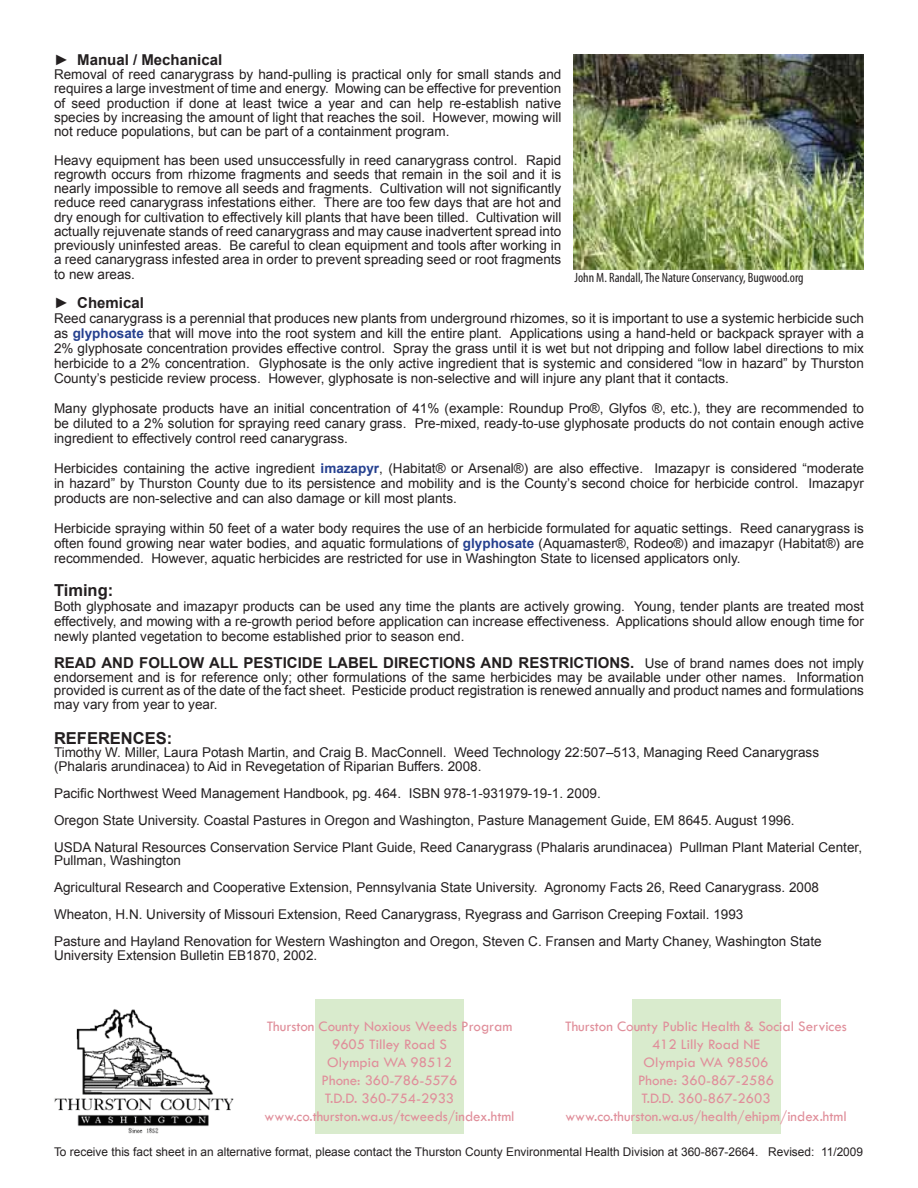
<style>
.page{position:relative;width:918px;height:1188px;background:#fff}
.page>*{position:absolute;margin:0;border:0;box-sizing:border-box;transform-origin:0 0}
.t1{font:700 16.5px "Arial";color:#231f20}
.t2{font:15px/18px "Tw Cen";color:#e08e9a;text-align:center}
.t3{font:700 15px "Arial";color:#231f20}
.t4{font:13.5px/14.2px "Arial";color:#231f20;text-align:justify}
.t5{font:condensed 13.5px "Myriad Pro";color:#231f20}
.t6{font:12px "Arial";color:#231f20}
.s1{font-weight:400}
.s2{font-weight:700;color:#25408f}
.s3{font-weight:400;font-size:13.5px}
</style>
<div class="page">
<div style="left:632px;top:999px;width:148px;height:135px;background:#d9ebcd"></div>
<div style="left:315px;top:999px;width:149px;height:135px;background:#d9ebcd"></div>
<img style="left:54px;top:1009px;width:180px;height:125px">
<img style="left:573px;top:54px;width:291px;height:216px">
<p class="t3" style="left:54px;top:50px;width:170px"><span class="s1">►</span> Manual / Mechanical</p>
<p class="t4" style="left:54px;top:67px;width:509px">Removal of reed canarygrass by hand-pulling is practical only for small stands and requires a large investment of time and energy. Mowing can be effective for prevention of seed production if done at least twice a year and can help re-establish native species by increasing the amount of light that reaches the soil. However, mowing will not reduce populations, but can be part of a containment program.</p>
<p class="t4" style="left:54px;top:153px;width:509px">Heavy equipment has been used unsuccessfully in reed canarygrass control. Rapid regrowth occurs from rhizome fragments and seeds that remain in the soil and it is nearly impossible to remove all seeds and fragments. Cultivation will not significantly reduce reed canarygrass infestations either. There are too few days that are hot and dry enough for cultivation to effectively kill plants that have been tilled. Cultivation will actually rejuvenate stands of reed canarygrass and may cause inadvertent spread into previously uninfested areas. Be careful to clean equipment and tools after working in a reed canarygrass infested area in order to prevent spreading seed or root fragments to new areas.</p>
<p class="t3" style="left:54px;top:293px;width:91px"><span class="s1">►</span> Chemical</p>
<p class="t4" style="left:54px;top:311px;width:811px;line-height:15px">Reed canarygrass is a perennial that produces new plants from underground rhizomes, so it is important to use a systemic herbicide such as <span class="s2">glyphosate</span> that will move into the root system and kill the entire plant. Applications using a hand-held or backpack sprayer with a 2% glyphosate concentration provides effective control. Spray the grass until it is wet but not dripping and follow label directions to mix herbicide to a 2% concentration. Glyphosate is the only active ingredient that is systemic and considered “low in hazard” by Thurston County’s pesticide review process. However, glyphosate is non-selective and will injure any plant that it contacts.</p>
<p class="t4" style="left:54px;top:401px;width:811px;line-height:15px">Many glyphosate products have an initial concentration of 41% (example: Roundup Pro®, Glyfos ®, etc.), they are recommended to be diluted to a 2% solution for spraying reed canary grass. Pre-mixed, ready-to-use glyphosate products do not contain enough active ingredient to effectively control reed canarygrass.</p>
<p class="t4" style="left:54px;top:461px;width:811px;line-height:15px">Herbicides containing the active ingredient <span class="s2">imazapyr</span>, (Habitat® or Arsenal®) are also effective. Imazapyr is considered “moderate in hazard” by Thurston County due to its persistence and mobility and is the County’s second choice for herbicide control. Imazapyr products are non-selective and can also damage or kill most plants.</p>
<p class="t4" style="left:54px;top:521px;width:812px;line-height:15px">Herbicide spraying within 50 feet of a water body requires the use of an herbicide formulated for aquatic settings. Reed canarygrass is often found growing near water bodies, and aquatic formulations of <span class="s2">glyphosate</span> (Aquamaster®, Rodeo®) and imazapyr (Habitat®) are recommended. However, aquatic herbicides are restricted for use in Washington State to licensed applicators only.</p>
<p class="t1" style="left:54px;top:580px;width:61px">Timing:</p>
<p class="t4" style="left:54px;top:599px;width:811px;line-height:15px">Both glyphosate and imazapyr products can be used any time the plants are actively growing. Young, tender plants are treated most effectively, and mowing with a re-growth period before application can increase effectiveness. Applications should allow enough time for newly planted vegetation to become established prior to season end.</p>
<p class="t3" style="left:54px;top:653px;width:811px">READ AND FOLLOW ALL PESTICIDE LABEL DIRECTIONS AND RESTRICTIONS. <span class="s3">Use of brand names does not imply</span></p>
<p class="t4" style="left:54px;top:670px;width:811px;line-height:13.5px">endorsement and is for reference only; other formulations of the same herbicides may be available under other names. Information provided is current as of the date of the fact sheet. Pesticide product registration is renewed annually and product names and formulations may vary from year to year.</p>
<p class="t1" style="left:54px;top:727px;width:120px">REFERENCES:</p>
<p class="t4" style="left:54px;top:746px;width:767px;line-height:13.5px">Timothy W. Miller, Laura Potash Martin, and Craig B. MacConnell. Weed Technology 22:507–513, Managing Reed Canarygrass (Phalaris arundinacea) to Aid in Revegetation of Riparian Buffers. 2008.</p>
<p class="t4" style="left:54px;top:780px;width:810px;line-height:27px;text-align:left">Pacific Northwest Weed Management Handbook, pg. 464. ISBN 978-1-931979-19-1. 2009.<br>Oregon State University. Coastal Pastures in Oregon and Washington, Pasture Management Guide, EM 8645. August 1996.<br>USDA Natural Resources Conservation Service Plant Guide, Reed Canarygrass (Phalaris arundinacea) Pullman Plant Material Center,</p>
<p class="t4" style="left:54px;top:847px;width:769px;line-height:27px;text-align:left">Pullman, Washington<br>Agricultural Research and Cooperative Extension, Pennsylvania State University. Agronomy Facts 26, Reed Canarygrass. 2008<br>Wheaton, H.N. University of Missouri Extension, Reed Canarygrass, Ryegrass and Garrison Creeping Foxtail. 1993<br>Pasture and Hayland Renovation for Western Washington and Oregon, Steven C. Fransen and Marty Chaney, Washington State</p>
<p class="t4" style="left:54px;top:948px;width:265px">University Extension Bulletin EB1870, 2002.</p>
<p class="t5" style="left:574px;top:269px;width:231px">John M. Randall, The Nature Conservancy, Bugwood.org</p>
<p class="t2" style="left:265px;top:1018px;width:251px">Thurston County Noxious Weeds Program<br>9605 Tilley Road S<br>Olympia WA 98512<br>Phone: 360-786-5576<br>T.D.D. 360-754-2933 www.co.thurston.wa.us/tcweeds/index.html</p>
<p class="t2" style="left:565px;top:1018px;width:283px">Thurston County Public Health &amp; Social Services<br>412 Lilly Road NE<br>Olympia WA 98506<br>Phone: 360-867-2586<br>T.D.D. 360-867-2603 www.co.thurston.wa.us/health/ehipm/index.html</p>
<p class="t6" style="left:54px;top:1144px;width:811px">To receive this fact sheet in an alternative format, please contact the Thurston County Environmental Health Division at 360-867-2664. Revised: 11/2009</p>
</div>
